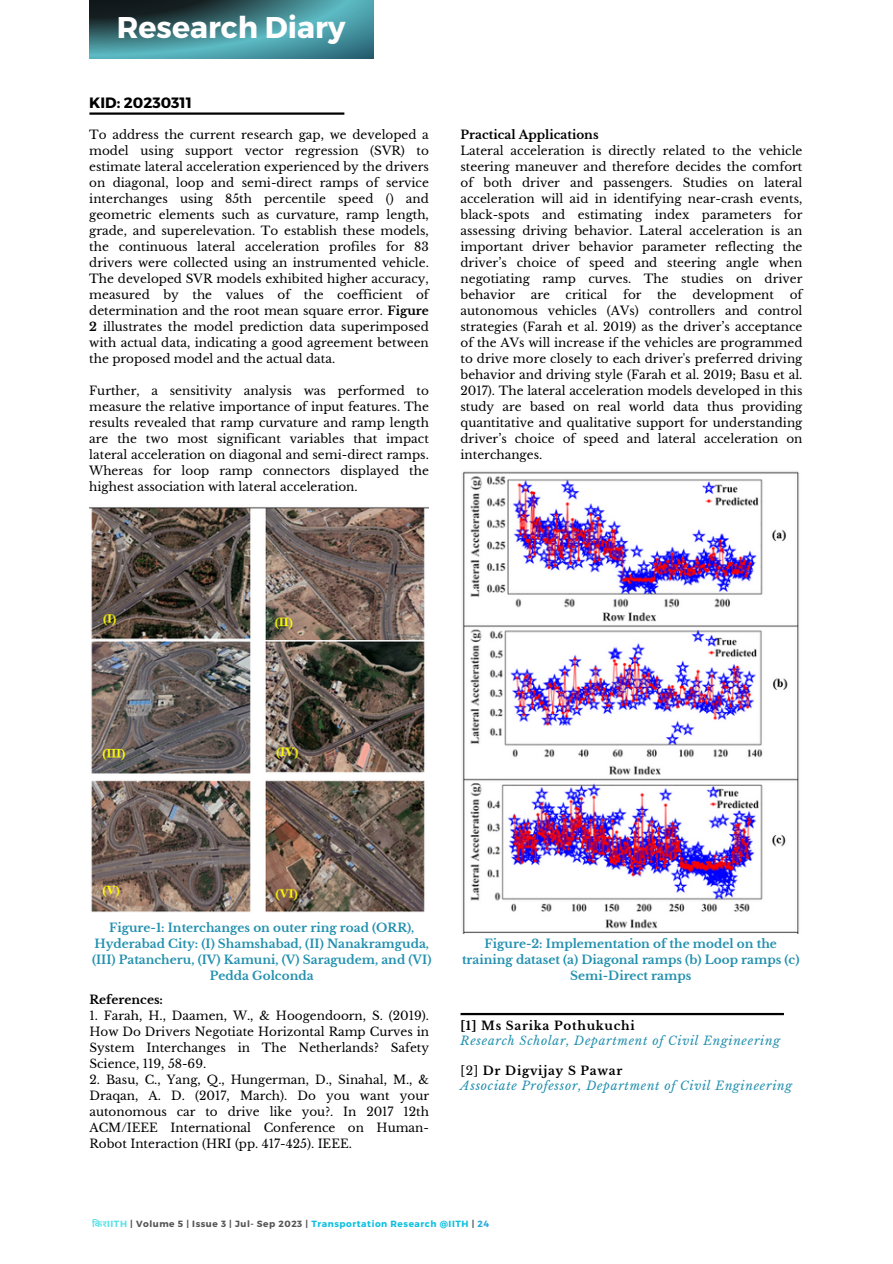
<style>
.page{position:relative;width:893px;height:1264px;background:#fff}
.page>*{position:absolute;margin:0;border:0;box-sizing:border-box;transform-origin:0 0}
.t1{font:700 30px "Montserrat";color:#fff}
.t2{font:700 15px "Montserrat";color:#000}
.t3{font:12px/16px "Libre Baskerville";color:#000;text-align:justify}
.t4{font:700 12px/16px "Libre Baskerville";color:#2290ae;text-align:center}
.t5{font:italic 12px "Libre Baskerville";letter-spacing:.06em;color:#2290ae}
.t6{font:700 12px "Libre Baskerville";letter-spacing:.06em;color:#000}
.t7{font:700 12px "Libre Baskerville";color:#000}
.t8{font:700 9px "Montserrat";letter-spacing:.06em;color:#545454}
.s1{font-weight:700}
.s2{font-weight:400}
.s3{font-family:"Noto Sans Devanagari";color:#5ce1e6}
.s4{color:#5ce1e6}
.s5{color:#0cc0df}
.s6{color:#29abe2}
</style>
<div class="page">
<hr style="left:89px;top:112px;width:255px;height:3px;background:#000">
<svg style="left:89px;top:0;width:284px;height:59px;background:#3e7d84"></svg>
<img style="left:89px;top:507px;width:340px;height:405px">
<img style="left:462px;top:471px;width:337px;height:462px">
<hr style="left:460px;top:1012px;width:323px;height:3px;background:#000">
<p class="t1" style="left:117px;top:8px;width:230px">Research Diary</p>
<p class="t2" style="left:89px;top:93px;width:104px">KID: 20230311</p>
<p class="t3" style="left:89px;top:126px;width:341px">To address the current research gap, we developed a model using support vector regression (SVR) to estimate lateral acceleration experienced by the drivers on diagonal, loop and semi-direct ramps of service interchanges using 85th percentile speed () and geometric elements such as curvature, ramp length, grade, and superelevation. To establish these models, the continuous lateral acceleration profiles for 83 drivers were collected using an instrumented vehicle.<br>The developed SVR models exhibited higher accuracy, measured by the values of the coefficient of determination and the root mean square error. <span class="s1">Figure 2</span> illustrates the model prediction data superimposed with actual data, indicating a good agreement between the proposed model and the actual data.</p>
<p class="t3" style="left:89px;top:382px;width:341px">Further, a sensitivity analysis was performed to measure the relative importance of input features. The results revealed that ramp curvature and ramp length are the two most significant variables that impact lateral acceleration on diagonal and semi-direct ramps.<br>Whereas for loop ramp connectors displayed the highest association with lateral acceleration.</p>
<p class="t7" style="left:460px;top:127px;width:139px">Practical Applications</p>
<p class="t3" style="left:460px;top:142px;width:343px">Lateral acceleration is directly related to the vehicle steering maneuver and therefore decides the comfort of both driver and passengers. Studies on lateral acceleration will aid in identifying near-crash events, black-spots and estimating index parameters for assessing driving behavior. Lateral acceleration is an important driver behavior parameter reflecting the driver’s choice of speed and steering angle when negotiating ramp curves. The studies on driver behavior</p>
<p class="t3" style="left:460px;top:286px;width:343px;text-indent:329px">of autonomous vehicles (AVs) controllers and control strategies (Farah et al. 2019) as the driver’s acceptance of the AVs will increase if the vehicles are programmed to drive more closely to each driver's preferred driving behavior and driving style (Farah et al. 2019; Basu et al.<br>2017). The lateral acceleration models developed in this study are based on real world data thus providing quantitative and qualitative support for understanding driver’s choice of speed and lateral acceleration on interchanges.</p>
<p class="t3" style="left:530px;top:286px;width:21px">are</p>
<p class="t3" style="left:565px;top:286px;width:43px">critical</p>
<p class="t3" style="left:623px;top:286px;width:20px">for</p>
<p class="t3" style="left:657px;top:286px;width:21px">the</p>
<p class="t3" style="left:692px;top:286px;width:83px">development</p>
<p class="t4" style="left:92px;top:920px;width:341px">Figure-1: Interchanges on outer ring road (ORR), Hyderabad City: (I) Shamshabad, (II) Nanakramguda, (III) Patancheru, (IV) Kamuni, (V) Saragudem, and (VI)<br>Pedda Golconda</p>
<p class="t7" style="left:89px;top:992px;width:75px">References:</p>
<p class="t3" style="left:89px;top:1007px;width:341px">1. Farah, H., Daamen, W., &amp; Hoogendoorn, S. (2019).<br>How Do Drivers Negotiate Horizontal Ramp Curves in System Interchanges in The Netherlands? Safety Science, 119, 58-69.</p>
<p class="t3" style="left:89px;top:1071px;width:341px">2. Basu, C., Yang, Q., Hungerman, D., Sinahal, M., &amp; Draqan, A. D. (2017, March). Do you want your autonomous car to drive like you?. In 2017 12th ACM/IEEE International Conference on Human-Robot Interaction (HRI (pp. 417-425). IEEE.</p>
<p class="t4" style="left:462px;top:936px;width:339px">Figure-2: Implementation of the model on the training dataset (a) Diagonal ramps (b) Loop ramps (c)<br>Semi-Direct ramps</p>
<p class="t6" style="left:460px;top:1018px;width:176px">[1] Ms Sarika Pothukuchi</p>
<p class="t5" style="left:460px;top:1032px;width:321px">Research Scholar, Department of Civil Engineering</p>
<p class="t6" style="left:460px;top:1062px;width:163px"><span class="s2">[2]</span> Dr Digvijay S Pawar</p>
<p class="t5" style="left:460px;top:1077px;width:333px">Associate Professor, Department of Civil Engineering</p>
<p class="t8" style="left:92px;top:1217px;width:398px"><span class="s3">कि र</span><span class="s4">IITH</span> | Volume 5 | Issue 3 | Jul- Sep 2023 | <span class="s5">Transportation Research @IITH</span> | <span class="s6">24</span></p>
</div>
